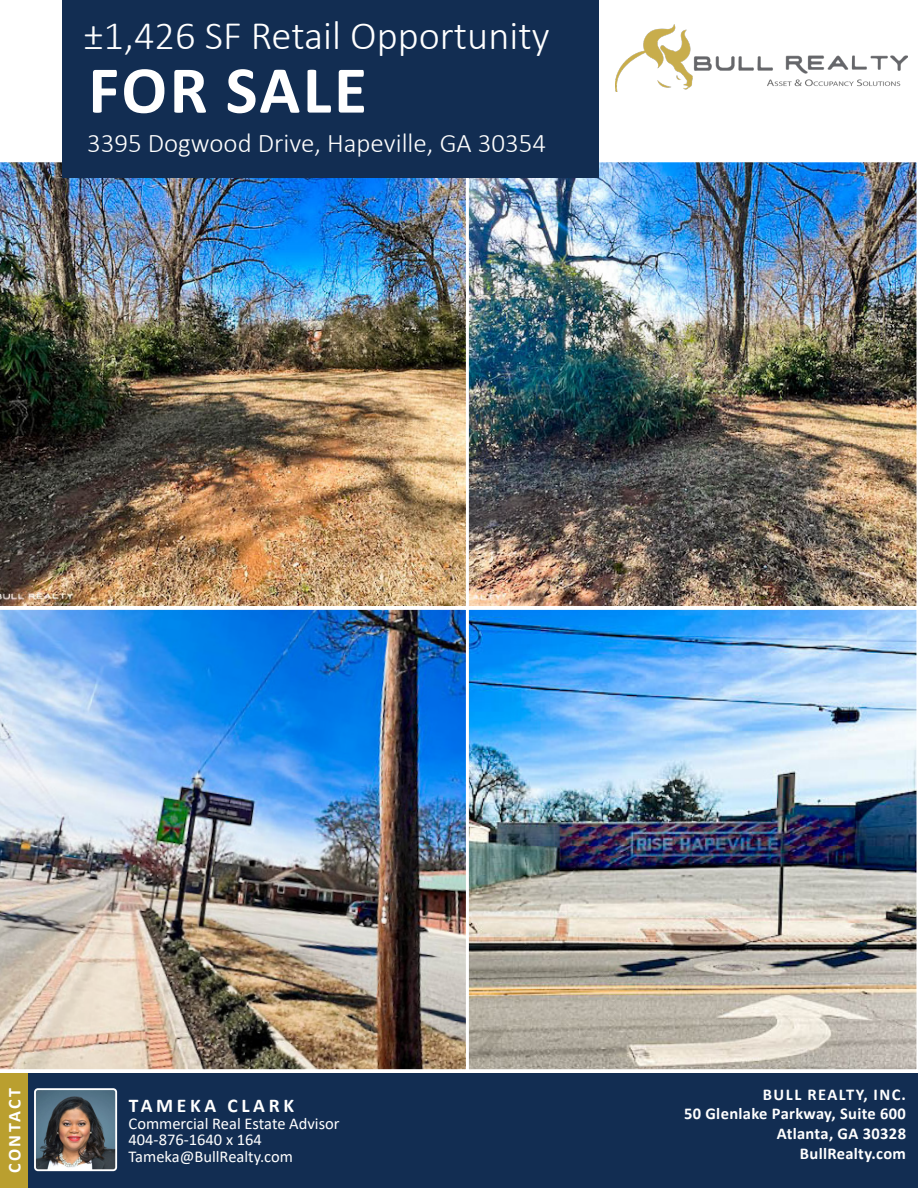
<style>
.page{position:relative;width:918px;height:1188px;background:#fff}
.page>*{position:absolute;margin:0;border:0;box-sizing:border-box;transform-origin:0 0}
.t1{font:700 67.5px "Calibri";letter-spacing:.04em;color:#fff}
.t2{font:300 40.5px "Calibri";color:#fff}
.t3{font:300 27px "Calibri";color:#fff}
.t4{font:700 19.5px "Calibri";letter-spacing:.19em;color:#fff}
.t5{font:700 18px "Calibri";letter-spacing:.135em;color:#fff}
.t6{font:16.5px "Calibri";color:#fff}
.t7{font:700 16.5px "Calibri";letter-spacing:.02em;color:#fff}
.t8{font:700 16.5px "Calibri";letter-spacing:.09em;color:#fff}
</style>
<div class="page">
<img style="left:0;top:162px;width:466px;height:444px">
<img style="left:470px;top:164px;width:445px;height:441px">
<div style="left:467px;top:161px;width:451px;height:447px;border:2px solid #fff"></div>
<img style="left:616px;top:24px;width:291px;height:68px">
<img style="left:0;top:609px;width:466px;height:461px">
<img style="left:470px;top:611px;width:445px;height:457px">
<div style="left:467px;top:608px;width:451px;height:463px;border:2px solid #fff"></div>
<div style="left:0;top:1073px;width:918px;height:115px;background:#122d52"></div>
<div style="left:0;top:1073px;width:28px;height:115px;background:#ba9f2f"></div>
<img style="left:37px;top:1091px;width:77px;height:77px">
<div style="left:34px;top:1088px;width:83px;height:83px;border:2px solid #fff;border-radius:3px"></div>
<div style="left:62px;top:0;width:536px;height:178px;background:#122d52"></div>
<p class="t2" style="left:83px;top:10px;width:468px">±1,426 SF Retail Opportunity</p>
<p class="t1" style="left:88px;top:42px;width:280px">FOR SALE</p>
<p class="t3" style="left:87px;top:126px;width:461px">3395 Dogwood Drive, Hapeville, GA 30354</p>
<p class="t5" style="left:2px;top:1173px;width:87px;rotate:-90deg">CONTACT</p>
<p class="t4" style="left:129px;top:1092px;width:167px">TAMEKA CLARK</p>
<p class="t6" style="left:129px;top:1112px;width:213px">Commercial Real Estate Advisor</p>
<p class="t6" style="left:129px;top:1128px;width:135px">404-876-1640 x 164</p>
<p class="t6" style="left:129px;top:1145px;width:166px">Tameka@BullRealty.com</p>
<p class="t8" style="left:763px;top:1082px;width:145px">BULL REALTY, INC.</p>
<p class="t7" style="left:684px;top:1102px;width:223px">50 Glenlake Parkway, Suite 600</p>
<p class="t7" style="left:777px;top:1122px;width:131px">Atlanta, GA 30328</p>
<p class="t7" style="left:800px;top:1142px;width:108px">BullRealty.com</p>
</div>
